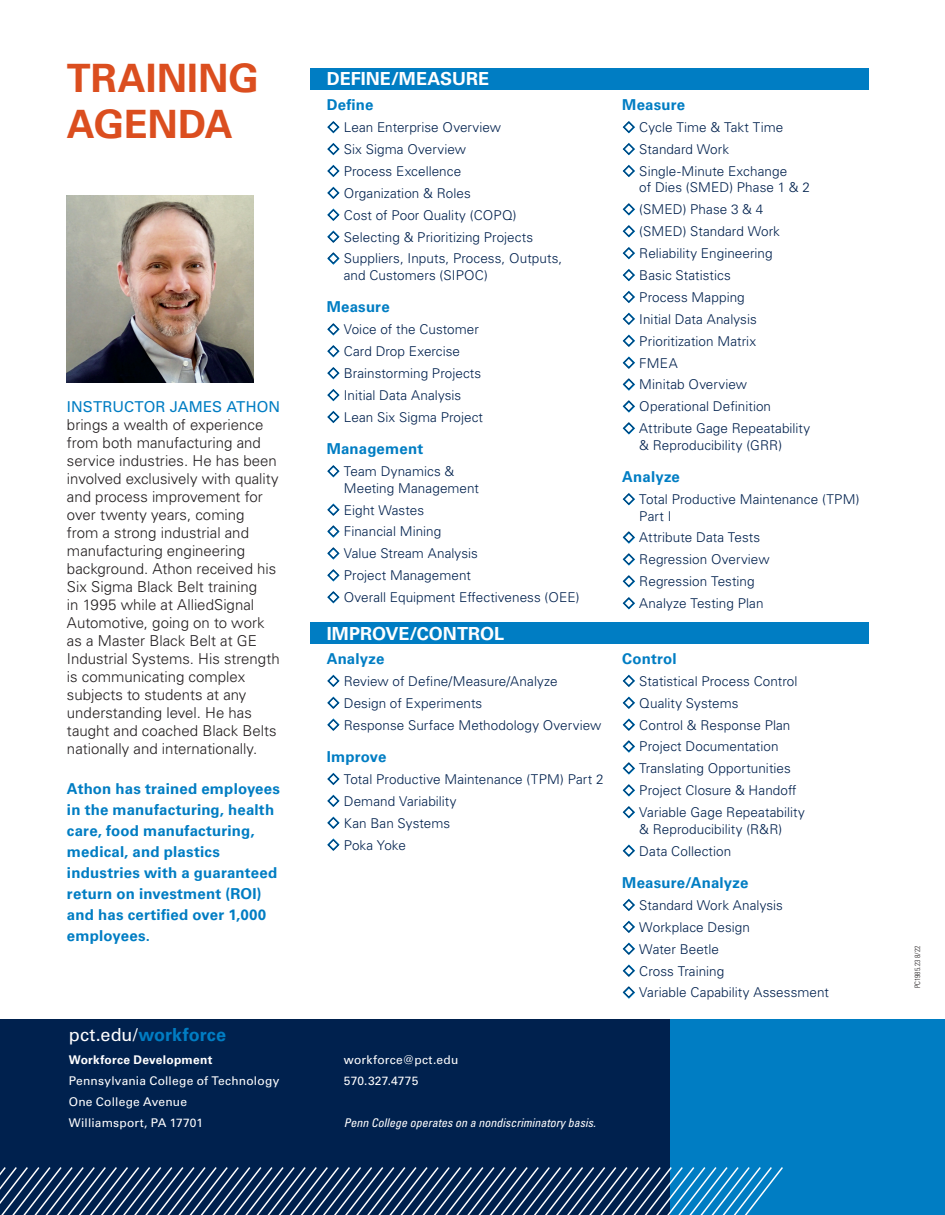
<style>
.page{position:relative;width:945px;height:1215px;background:#fff}
.page>*{position:absolute;margin:0;border:0;box-sizing:border-box;transform-origin:0 0}
.t1{font:700 39px/46.8px "Univers LT Pro 65";color:#db4e1f}
.t2{font:700 18px "Univers LT Pro 65";color:#fff}
.t3{font:700 18px "Univers LT Pro 65";color:#007dc3}
.t4{font:300 15px/18px "Univers LT Pro 45";color:#231f20}
.t5{font:700 15px/21px "Univers LT Pro 65";letter-spacing:.01em;color:#007dc3}
.t6{font:15px "Univers LT Pro 55 Roman";letter-spacing:.005em;color:#007dc3}
.t7{font:300 13.5px/21.9px "Univers LT Pro 45";letter-spacing:.005em;color:#00214e}
.t8{font:12px/21px "Univers LT Pro 55 Roman";letter-spacing:.015em;color:#fff}
.t9{font:italic condensed 12px "Univers LT Pro";color:#fff}
.t10{font:700 12px "Univers LT Pro 65";letter-spacing:.02em;color:#fff}
.t11{font:300 condensed 7.5px "Univers LT Pro";color:#231f20}
.s1{font-family:"Univers LT Pro 55 Roman";font-weight:400;color:#fff}
</style>
<div class="page">
<div style="left:310px;top:68px;width:558px;height:21px;background:#007dc3"></div>
<div style="left:310px;top:622px;width:558px;height:22px;background:#007dc3"></div>
<img style="left:67px;top:196px;width:187px;height:186px">
<div style="left:669px;top:1019px;width:276px;height:196px;background:#007dc3"></div>
<div style="left:0;top:1019px;width:669px;height:196px;background:#00214e"></div>
<svg style="left:0;top:1165px;width:783px;height:50px"></svg>
<h1 class="t1" style="left:67px;top:52px;width:193px">TRAINING<br>AGENDA</h1>
<p class="t6" style="left:67px;top:397px;width:215px">INSTRUCTOR JAMES ATHON</p>
<p class="t4" style="left:67px;top:416px;width:214px">brings a wealth of experience from both manufacturing and service industries. He has been involved exclusively with quality and process improvement for over twenty years, coming from a strong industrial and manufacturing engineering background. Athon received his<br>Six Sigma Black Belt training<br>in 1995 while at AlliedSignal<br>Automotive, going on to work as a Master Black Belt at GE<br>Industrial Systems. His strength is communicating complex subjects to students at any understanding level. He has taught and coached Black Belts nationally and internationally.</p>
<p class="t5" style="left:67px;top:778px;width:215px">Athon has trained employees in the manufacturing, health care, food manufacturing, medical, and plastics industries with a guaranteed return on investment (ROI) and has certified over 1,000 employees.</p>
<h2 class="t3" style="left:69px;top:1022px;width:159px"><span class="s1">pct.edu/</span>workforce</h2>
<p class="t10" style="left:69px;top:1051px;width:145px">Workforce Development</p>
<p class="t8" style="left:69px;top:1069px;width:212px">Pennsylvania College of Technology<br>One College Avenue<br>Williamsport, PA 17701</p>
<h2 class="t2" style="left:327px;top:66px;width:164px">DEFINE/MEASURE</h2>
<p class="t5" style="left:327px;top:94px;width:48px">Define</p>
<p class="t7" style="left:344px;top:116px;width:220px">Lean Enterprise Overview<br>Six Sigma Overview<br>Process Excellence<br>Organization &amp; Roles<br>Cost of Poor Quality (COPQ)<br>Selecting &amp; Prioritizing Projects<br>Suppliers, Inputs, Process, Outputs,</p>
<p class="t7" style="left:344px;top:264px;width:146px">and Customers (SIPOC)</p>
<p class="t5" style="left:327px;top:296px;width:64px">Measure</p>
<p class="t7" style="left:344px;top:318px;width:141px">Voice of the Customer<br>Card Drop Exercise<br>Brainstorming Projects<br>Initial Data Analysis<br>Lean Six Sigma Project</p>
<p class="t5" style="left:327px;top:438px;width:98px">Management</p>
<p class="t7" style="left:344px;top:463px;width:137px;line-height:16.5px">Team Dynamics &amp;<br>Meeting Management</p>
<p class="t7" style="left:344px;top:498px;width:237px">Eight Wastes<br>Financial Mining<br>Value Stream Analysis<br>Project Management<br>Overall Equipment Effectiveness (OEE)</p>
<h2 class="t2" style="left:327px;top:620px;width:179px">IMPROVE/CONTROL</h2>
<p class="t5" style="left:327px;top:647px;width:59px">Analyze</p>
<p class="t7" style="left:344px;top:670px;width:259px">Review of Define/Measure/Analyze<br>Design of Experiments<br>Response Surface Methodology Overview</p>
<p class="t5" style="left:327px;top:745px;width:61px">Improve</p>
<p class="t7" style="left:344px;top:768px;width:261px">Total Productive Maintenance (TPM) Part 2<br>Demand Variability<br>Kan Ban Systems<br>Poka Yoke</p>
<p class="t5" style="left:622px;top:94px;width:64px">Measure</p>
<p class="t7" style="left:639px;top:116px;width:149px">Cycle Time &amp; Takt Time<br>Standard Work<br>Single-Minute Exchange</p>
<p class="t7" style="left:639px;top:176px;width:173px">of Dies (SMED) Phase 1 &amp; 2 (SMED) Phase 3 &amp; 4 (SMED) Standard Work<br>Reliability Engineering<br>Basic Statistics<br>Process Mapping<br>Initial Data Analysis<br>Prioritization Matrix<br>FMEA<br>Minitab Overview<br>Operational Definition<br>Attribute Gage Repeatability</p>
<p class="t7" style="left:639px;top:434px;width:144px">&amp; Reproducibility (GRR)</p>
<p class="t5" style="left:622px;top:466px;width:59px">Analyze</p>
<p class="t7" style="left:639px;top:491px;width:222px;line-height:16.5px">Total Productive Maintenance (TPM)<br>Part I</p>
<p class="t7" style="left:639px;top:526px;width:132px">Attribute Data Tests<br>Regression Overview<br>Regression Testing<br>Analyze Testing Plan</p>
<p class="t5" style="left:622px;top:647px;width:56px">Control</p>
<p class="t7" style="left:639px;top:670px;width:167px">Statistical Process Control<br>Quality Systems<br>Control &amp; Response Plan<br>Project Documentation<br>Translating Opportunities<br>Project Closure &amp; Handoff<br>Variable Gage Repeatability</p>
<p class="t7" style="left:639px;top:818px;width:145px">&amp; Reproducibility (R&amp;R)<br>Data Collection</p>
<p class="t5" style="left:622px;top:871px;width:128px">Measure/Analyze</p>
<p class="t7" style="left:639px;top:894px;width:191px">Standard Work Analysis<br>Workplace Design<br>Water Beetle<br>Cross Training<br>Variable Capability Assessment</p>
<p class="t8" style="left:344px;top:1048px;width:116px">workforce@pct.edu<br>570.327.4775</p>
<p class="t9" style="left:344px;top:1115px;width:253px">Penn College operates on a nondiscriminatory basis.</p>
<p class="t11" style="left:913px;top:988px;width:44px;rotate:-90deg">PC1985.23 8/22</p>
</div>
